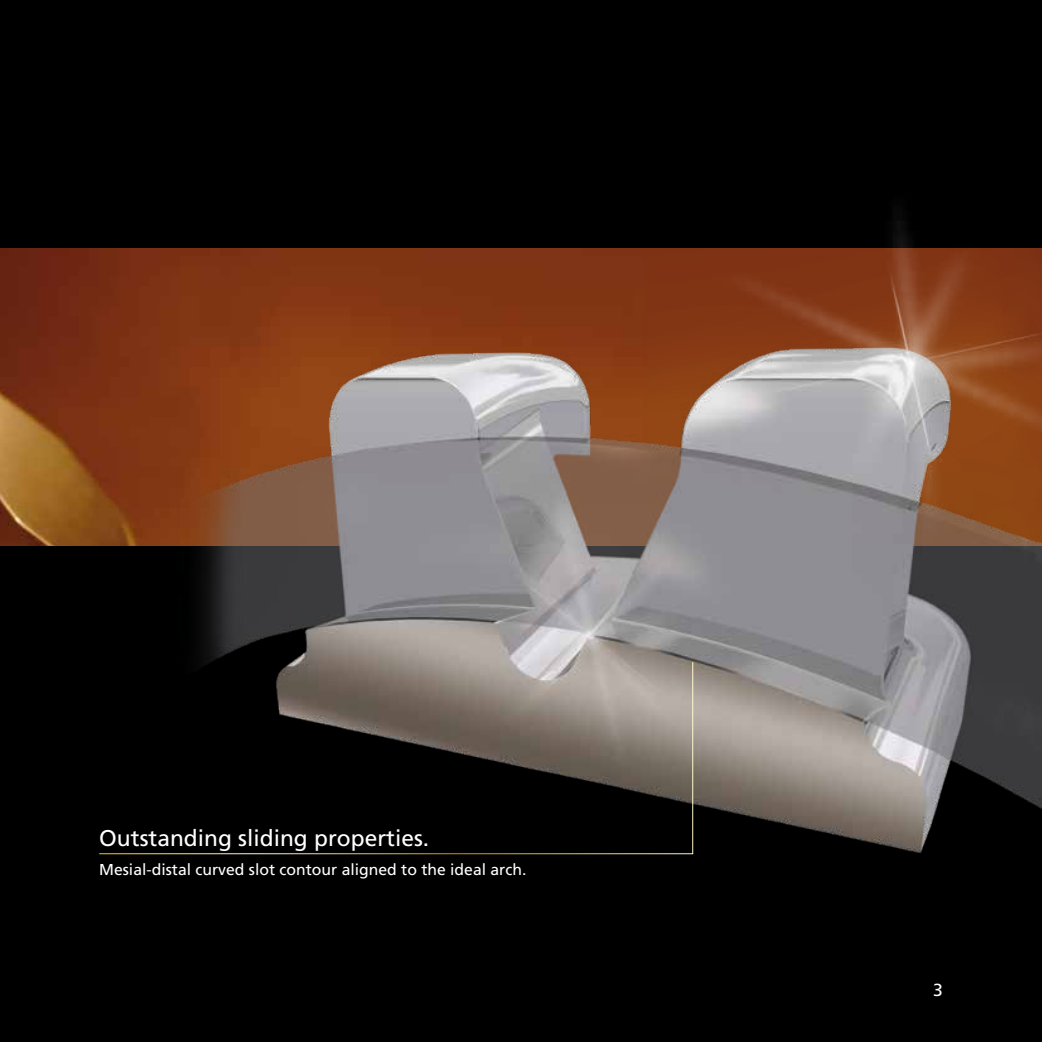
<style>
.page{position:relative;width:1042px;height:1042px;background:#000}
.page>*{position:absolute;margin:0;border:0;box-sizing:border-box;transform-origin:0 0}
.t1{font:22.75px "Frutiger LT Std";color:#fff}
.t2{font:17.5px "Frutiger LT Std";color:#fff}
.t3{font:15.75px "Frutiger LT Std";color:#fff}
</style>
<div class="page">
<img style="left:0;top:248px;width:146px;height:298px">
<img style="left:146px;top:221px;width:896px;height:634px">
<svg style="left:99px;top:661px;width:594px;height:193px"></svg>
<h1 class="t1" style="left:99px;top:824px;width:331px">Outstanding sliding properties.</h1>
<p class="t3" style="left:99px;top:860px;width:429px">Mesial-distal curved slot contour aligned to the ideal arch.</p>
<p class="t2" style="left:933px;top:980px;width:11px">3</p>
</div>
